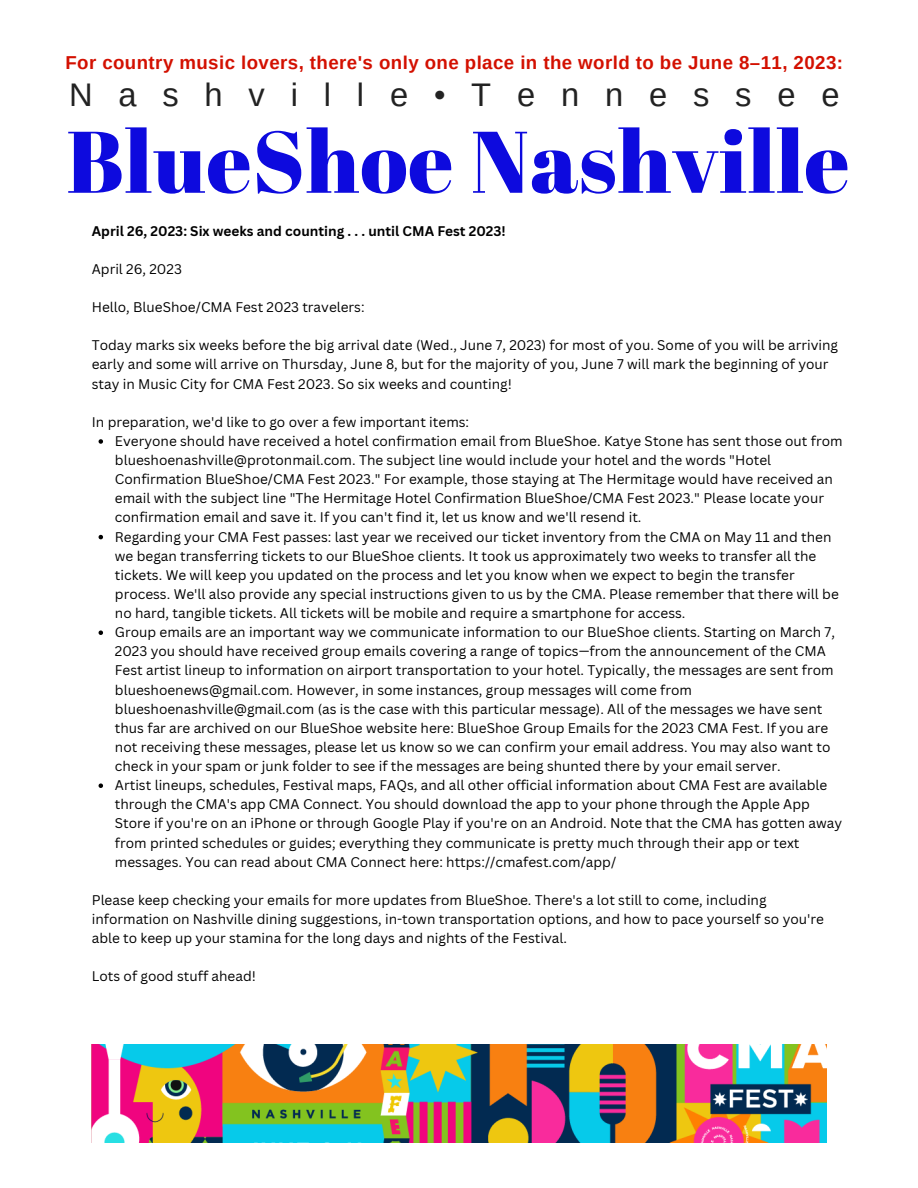
<style>
.page{position:relative;width:918px;height:1188px;background:#fff}
.page>*{position:absolute;margin:0;border:0;box-sizing:border-box;transform-origin:0 0}
.t1{font:87.15px "Abril Fatface";letter-spacing:.01em;color:#0d0ade}
.t2{font:32.7px "Arimo";letter-spacing:.79em;color:#222}
.t3{font:700 18.75px "Arimo";letter-spacing:.025em;color:#d31000}
.t4{font:13.65px/19.2px "Canva Sans";color:#000}
.t5{font:700 13.65px "Canva Sans";color:#000}
</style>
<div class="page">
<svg style="left:99px;top:439px;width:4px;height:5px"></svg>
<svg style="left:99px;top:535px;width:4px;height:4px"></svg>
<svg style="left:99px;top:630px;width:4px;height:5px"></svg>
<svg style="left:99px;top:783px;width:4px;height:5px"></svg>
<img style="left:92px;top:1045px;width:734px;height:98px">
<h3 class="t3" style="left:65px;top:52px;width:779px">For country music lovers, there's only one place in the world to be June 8–11, 2023:</h3>
<h2 class="t2" style="left:69px;top:77px;width:772px">Nashville•Tennessee</h2>
<h1 class="t1" style="left:66px;top:101px;width:785px">BlueShoe Nashville</h1>
<p class="t5" style="left:92px;top:221px;width:416px">April 26, 2023: Six weeks and counting . . . until CMA Fest 2023!</p>
<p class="t4" style="left:92px;top:259px;width:92px">April 26, 2023</p>
<p class="t4" style="left:92px;top:297px;width:274px">Hello, BlueShoe/CMA Fest 2023 travelers:</p>
<p class="t4" style="left:92px;top:335px;width:748px">Today marks six weeks before the big arrival date (Wed., June 7, 2023) for most of you. Some of you will be arriving early and some will arrive on Thursday, June 8, but for the majority of you, June 7 will mark the beginning of your stay in Music City for CMA Fest 2023. So six weeks and counting!</p>
<p class="t4" style="left:92px;top:412px;width:379px">In preparation, we'd like to go over a few important items:</p>
<p class="t4" style="left:115px;top:431px;width:729px">Everyone should have received a hotel confirmation email from BlueShoe. Katye Stone has sent those out from blueshoenashville@protonmail.com. The subject line would include your hotel and the words "Hotel Confirmation BlueShoe/CMA Fest 2023." For example, those staying at The Hermitage would have received an email with the subject line "The Hermitage Hotel Confirmation BlueShoe/CMA Fest 2023." Please locate your confirmation email and save it. If you can't find it, let us know and we'll resend it.<br>Regarding your CMA Fest passes: last year we received our ticket inventory from the CMA on May 11 and then we began transferring tickets to our BlueShoe clients. It took us approximately two weeks to transfer all the tickets. We will keep you updated on the process and let you know when we expect to begin the transfer process. We'll also provide any special instructions given to us by the CMA. Please remember that there will be no hard, tangible tickets. All tickets will be mobile and require a smartphone for access.<br>Group emails are an important way we communicate information to our BlueShoe clients. Starting on March 7, 2023 you should have received group emails covering a range of topics—from the announcement of the CMA Fest artist lineup to information on airport transportation to your hotel. Typically, the messages are sent from blueshoenews@gmail.com. However, in some instances, group messages will come from blueshoenashville@gmail.com (as is the case with this particular message). All of the messages we have sent thus far are archived on our BlueShoe website here: BlueShoe Group Emails for the 2023 CMA Fest. If you are not receiving these messages, please let us know so we can confirm your email address. You may also want to check in your spam or junk folder to see if the messages are being shunted there by your email server.<br>Artist lineups, schedules, Festival maps, FAQs, and all other official information about CMA Fest are available through the CMA's app CMA Connect. You should download the app to your phone through the Apple App Store if you're on an iPhone or through Google Play if you're on an Android. Note that the CMA has gotten away from printed schedules or guides; everything they communicate is pretty much through their app or text messages. You can read about CMA Connect here: https://cmafest.com/app/</p>
<p class="t4" style="left:92px;top:890px;width:734px">Please keep checking your emails for more updates from BlueShoe. There's a lot still to come, including information on Nashville dining suggestions, in-town transportation options, and how to pace yourself so you're able to keep up your stamina for the long days and nights of the Festival.</p>
<p class="t4" style="left:92px;top:967px;width:166px">Lots of good stuff ahead!</p>
</div>
